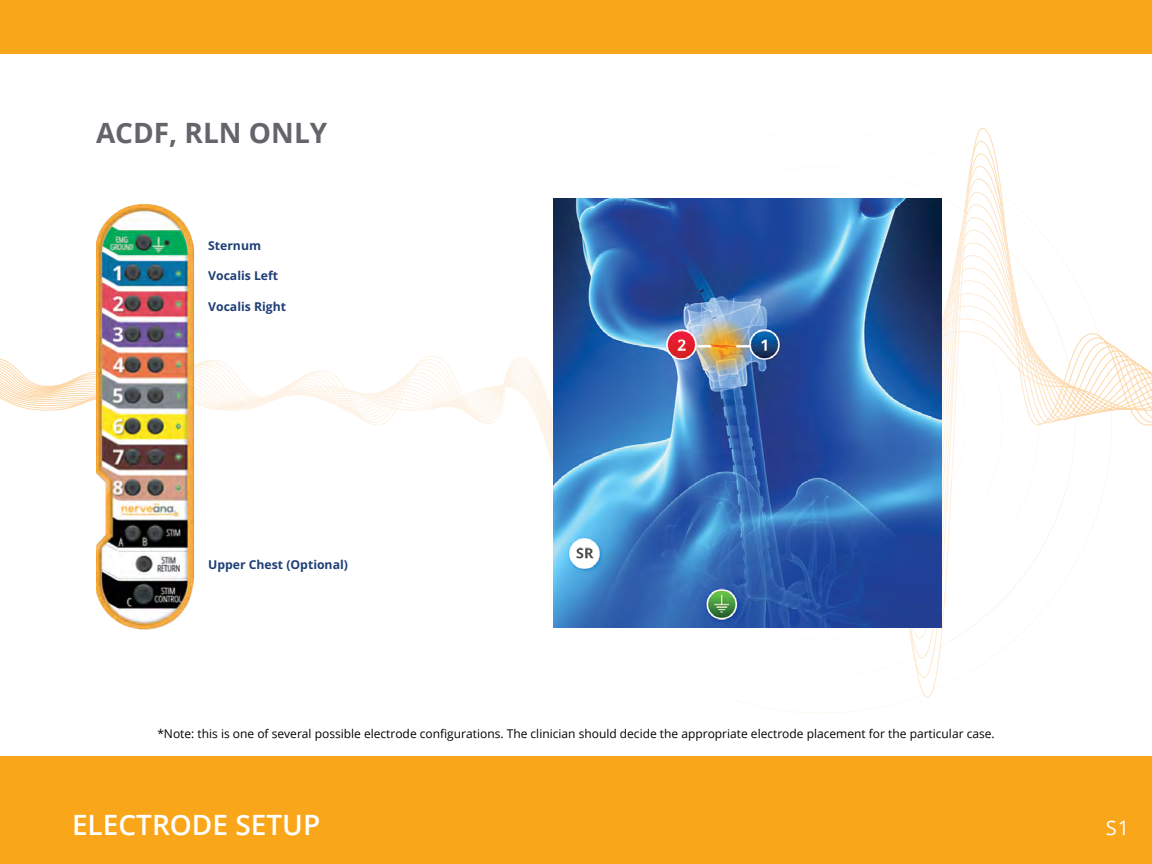
<style>
.page{position:relative;width:1152px;height:864px;background:#fff}
.page>*{position:absolute;margin:0;border:0;box-sizing:border-box;transform-origin:0 0}
.t1{font:600 28px "Open Sans";color:#fff}
.t2{font:700 28px "Open Sans";color:#63656a}
.t3{font:20px "Open Sans";color:#fff}
.t4{font:700 12.2px "Open Sans";color:#1e3e75}
.t5{font:12px "Open Sans";color:#000}
</style>
<div class="page">
<svg style="left:0;top:345px;width:1152px;height:81px"></svg>
<svg style="left:735px;top:289px;width:377px;height:424px"></svg>
<div style="left:0;top:756px;width:1152px;height:108px;background:#faa61a"></div>
<div style="left:0;top:0;width:1152px;height:54px;background:#faa61a"></div>
<div style="left:72px;top:108px;width:1008px;height:592px;background:#fff"></div>
<img style="left:553px;top:198px;width:388px;height:430px">
<img style="left:96px;top:203px;width:98px;height:427px">
<h1 class="t2" style="left:96px;top:113px;width:233px">ACDF, RLN ONLY</h1>
<p class="t4" style="left:208px;top:237px;width:54px">Sternum</p>
<p class="t4" style="left:208px;top:267px;width:72px">Vocalis Left</p>
<p class="t4" style="left:208px;top:298px;width:79px">Vocalis Right</p>
<p class="t4" style="left:208px;top:556px;width:141px">Upper Chest (Optional)</p>
<p class="t5" style="left:157px;top:726px;width:839px">*Note: this is one of several possible electrode configurations. The clinician should decide the appropriate electrode placement for the particular case.</p>
<h1 class="t1" style="left:72px;top:805px;width:250px">ELECTRODE SETUP</h1>
<h2 class="t3" style="left:1106px;top:814px;width:25px">S1</h2>
</div>
